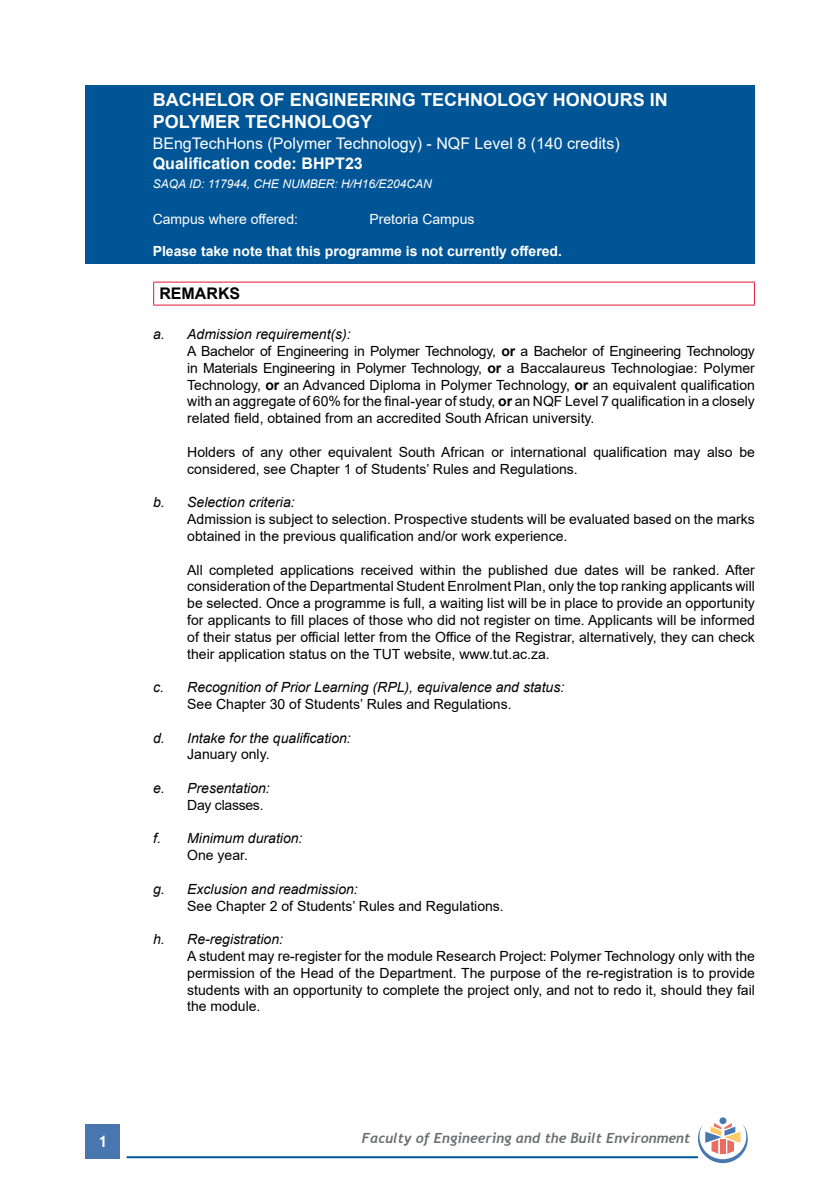
<style>
.page{position:relative;width:840px;height:1191px;background:#fff}
.page>*{position:absolute;margin:0;border:0;box-sizing:border-box;transform-origin:0 0}
.t1{font:700 18px/21.6px "Arial";color:#fff}
.t2{font:16px "Arial";color:#fff}
.t3{font:700 16px "Arial";color:#fff}
.t4{font:700 16px "Arial";color:#000}
.t5{font:700 16px "Trebuchet MS";color:#fff}
.t6{font:14px/16.8px "Arial";color:#000}
.t7{font:italic 14px "Arial";color:#000}
.t8{font:700 14px "Arial";color:#fff}
.t9{font:italic 700 14px "Trebuchet";color:#6d6e71}
.t10{font:14px "Arial";color:#fff}
.t11{font:14px "Arial";letter-spacing:-.02em;color:#000}
.t12{font:italic 12px "Arial";color:#fff}
.s1{font-style:italic}
.s2{font-weight:700}
</style>
<div class="page">
<div style="left:86px;top:1124px;width:34px;height:34px;background:#4777ae"></div>
<hr style="left:126px;top:1156px;width:571px;height:2px;background:#005596">
<div style="left:719px;top:1117px;width:7px;height:7px;background:#4777ae;border-radius:50%"></div>
<svg style="left:697px;top:1123px;width:50px;height:40px"></svg>
<div style="left:85px;top:85px;width:669px;height:179px;background:#005596"></div>
<hr style="left:153px;top:282px;width:601px;height:1px;background:#e31837">
<svg style="left:153px;top:283px;width:1px;height:21px"></svg>
<svg style="left:753px;top:283px;width:1px;height:21px"></svg>
<hr style="left:153px;top:304px;width:601px;height:1px;background:#e31837">
<p class="t1" style="left:153px;top:89px;width:516px">BACHELOR OF ENGINEERING TECHNOLOGY HONOURS IN<br>POLYMER TECHNOLOGY</p>
<p class="t2" style="left:153px;top:133px;width:468px">BEngTechHons (Polymer Technology) - NQF Level 8 (140 credits)</p>
<p class="t3" style="left:153px;top:152px;width:211px">Qualification code: BHPT23</p>
<p class="t12" style="left:153px;top:176px;width:280px">SAQA ID: 117944, CHE NUMBER: H/H16/E204CAN</p>
<p class="t10" style="left:153px;top:209px;width:147px">Campus where offered:</p>
<p class="t10" style="left:369px;top:209px;width:107px">Pretoria Campus</p>
<p class="t8" style="left:153px;top:241px;width:410px">Please take note that this programme is not currently offered.</p>
<p class="t4" style="left:159px;top:282px;width:82px">REMARKS</p>
<p class="t6" style="left:187px;top:326px;width:569px;text-indent:-34px"><span class="s1">a. Admission requirement(s):<br></span>A Bachelor of Engineering in Polymer Technology, <span class="s2">or</span> a Bachelor of Engineering Technology in Materials Engineering in Polymer Technology, <span class="s2">or</span> a Baccalaureus Technologiae: Polymer Technology, <span class="s2">or</span> an Advanced Diploma in Polymer Technology, <span class="s2">or</span> an equivalent qualification with an aggregate of 60% for the final-year of study, <span class="s2">or</span> an NQF Level 7 qualification in a closely related field, obtained from an accredited South African university.</p>
<p class="t6" style="left:187px;top:443px;width:569px">Holders of any other equivalent South African or international qualification may also be considered, see Chapter 1 of Students’ Rules and Regulations.</p>
<p class="t7" style="left:153px;top:493px;width:143px">b. Selection criteria:</p>
<p class="t6" style="left:187px;top:511px;width:569px">Admission is subject to selection. Prospective students will be evaluated based on the marks obtained in the previous qualification and/or work experience.</p>
<p class="t6" style="left:187px;top:561px;width:569px;text-align:justify">All completed applications received within the published due dates will be ranked. After consideration of the Departmental Student Enrolment Plan, only the top ranking applicants will be selected. Once a programme is full, a waiting list will be in place to provide an opportunity for applicants to fill places of those who did not register on time. Applicants will be informed of their status per official letter from the Office of the Registrar, alternatively, they can check their application status on the TUT website, www.tut.ac.za.</p>
<p class="t7" style="left:153px;top:678px;width:412px">c. Recognition of Prior Learning (RPL), equivalence and status:</p>
<p class="t6" style="left:187px;top:695px;width:325px">See Chapter 30 of Students’ Rules and Regulations.</p>
<p class="t7" style="left:153px;top:728px;width:199px">d. Intake for the qualification:</p>
<p class="t6" style="left:187px;top:746px;width:84px">January only.</p>
<p class="t7" style="left:153px;top:779px;width:118px">e. Presentation:</p>
<p class="t11" style="left:187px;top:795px;width:78px">Day classes.</p>
<p class="t7" style="left:153px;top:829px;width:151px">f. Minimum duration:</p>
<p class="t6" style="left:187px;top:847px;width:62px">One year.</p>
<p class="t7" style="left:153px;top:880px;width:206px">g. Exclusion and readmission:</p>
<p class="t6" style="left:187px;top:897px;width:318px">See Chapter 2 of Students’ Rules and Regulations.</p>
<p class="t7" style="left:153px;top:930px;width:131px">h. Re-registration:</p>
<p class="t6" style="left:187px;top:947px;width:569px;text-align:justify">A student may re-register for the module Research Project: Polymer Technology only with the permission of the Head of the Department. The purpose of the re-registration is to provide students with an opportunity to complete the project only, and not to redo it, should they fail the module.</p>
<p class="t5" style="left:98px;top:1131px;width:11px">1</p>
<p class="t9" style="left:362px;top:1129px;width:329px">Faculty of Engineering and the Built Environment</p>
</div>
